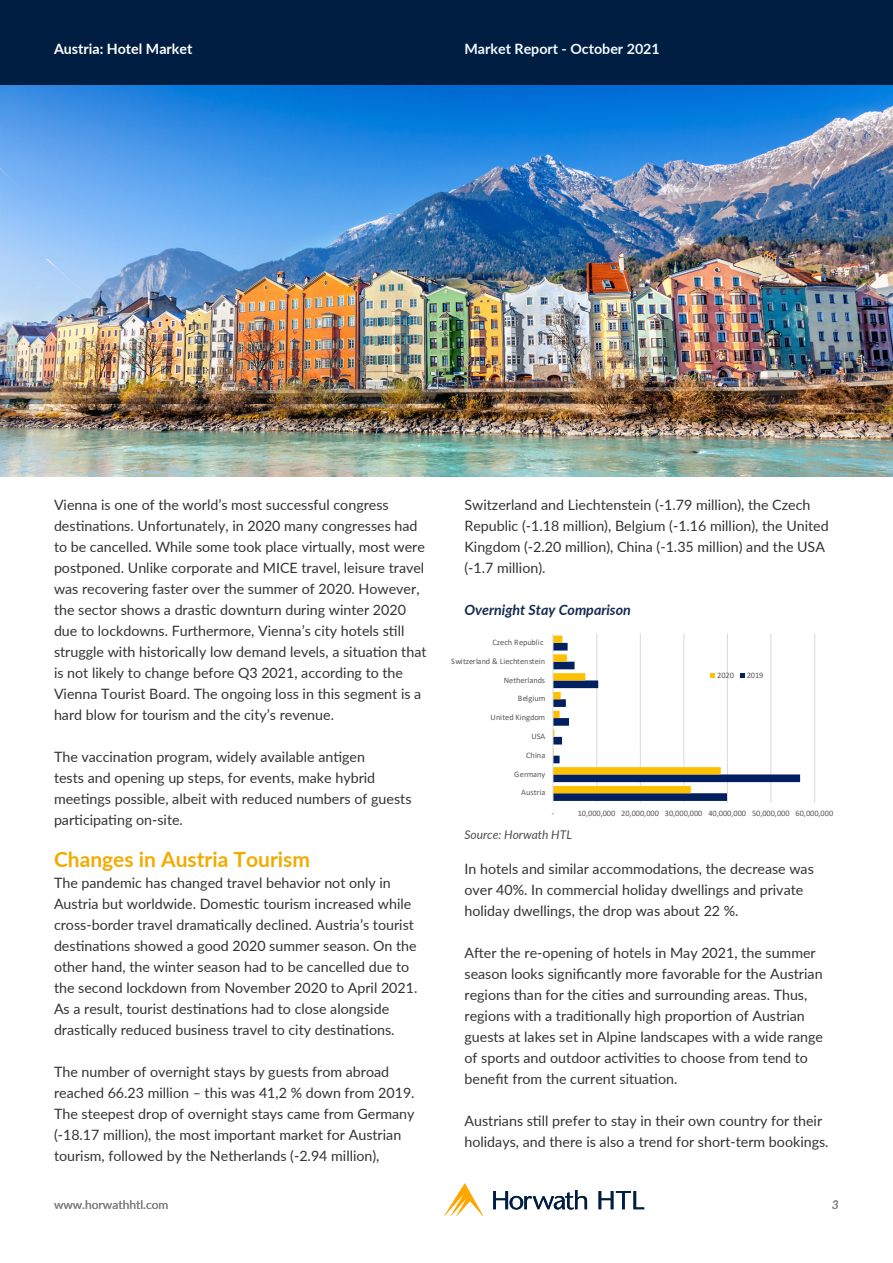
<style>
.page{position:relative;width:893px;height:1263px;background:#fff}
.page>*{position:absolute;margin:0;border:0;box-sizing:border-box;transform-origin:0 0}
.t1{font:700 21px "Lato";color:#f1ab00}
.t2{font:14.25px/21px "Lato";color:#333}
.t3{font:700 14.25px "Lato";color:#fff}
.t4{font:700 14.25px "Lato";color:#f3fafe}
.t5{font:italic 700 14.25px "Lato";color:#162a50}
.t6{font:12px "Lato";color:#808080}
.t7{font:italic 12px "Lato";color:#4d4d4d}
.t8{font:italic 12px "Lato";color:#808080}
.t9{font:8.4px "Calibri";letter-spacing:-.005em;color:#595959}
.t10{font:8.4px "Calibri";letter-spacing:.02em;color:#595959}
</style>
<div class="page">
<div style="left:0;top:0;width:893px;height:85px;background:#001e41"></div>
<svg style="left:444px;top:1183px;width:39px;height:32px"></svg>
<svg style="left:493px;top:1190px;width:94px;height:19px"></svg>
<svg style="left:599px;top:1191px;width:45px;height:18px"></svg>
<img style="left:0;top:85px;width:893px;height:392px">
<hr style="left:597px;top:633px;width:1px;height:170px;background:#d9d9d9">
<hr style="left:640px;top:633px;width:1px;height:170px;background:#d9d9d9">
<hr style="left:684px;top:633px;width:1px;height:170px;background:#d9d9d9">
<hr style="left:727px;top:633px;width:1px;height:170px;background:#d9d9d9">
<hr style="left:771px;top:633px;width:1px;height:170px;background:#d9d9d9">
<hr style="left:814px;top:633px;width:1px;height:170px;background:#d9d9d9">
<hr style="left:553px;top:633px;width:1px;height:170px;background:#d9d9d9">
<svg style="left:553px;top:635px;width:247px;height:166px"></svg>
<p class="t3" style="left:54px;top:38px;width:140px">Austria: Hotel Market</p>
<p class="t4" style="left:464px;top:38px;width:197px">Market Report - October 2021</p>
<p class="t3" style="left:54px;top:38px;width:239px">K ala Lumpur: Top Tier Hotel Market</p>
<p class="t4" style="left:570px;top:38px;width:107px">September 021</p>
<p class="t4" style="left:570px;top:38px;width:54px">End July</p>
<p class="t2" style="left:54px;top:493px;width:374px">Vienna is one of the world’s most successful congress destinations. Unfortunately, in 2020 many congresses had to be cancelled. While some took place virtually, most were postponed. Unlike corporate and MICE travel, leisure travel was recovering faster over the summer of 2020. However, the sector shows a drastic downturn during winter 2020 due to lockdowns. Furthermore, Vienna’s city hotels still struggle with historically low demand levels, a situation that is not likely to change before Q3 2021, according to the Vienna Tourist Board. The ongoing loss in this segment is a hard blow for tourism and the city’s revenue.</p>
<p class="t2" style="left:54px;top:745px;width:359px">The vaccination program, widely available antigen<br>tests and opening up steps, for events, make hybrid meetings possible, albeit with reduced numbers of guests participating on-site.</p>
<p class="t1" style="left:54px;top:844px;width:257px">Changes in Austria Tourism</p>
<p class="t2" style="left:54px;top:871px;width:365px">The pandemic has changed travel behavior not only in Austria but worldwide. Domestic tourism increased while cross-border travel dramatically declined. Austria’s tourist destinations showed a good 2020 summer season. On the other hand, the winter season had to be cancelled due to the second lockdown from November 2020 to April 2021.<br>As a result, tourist destinations had to close alongside drastically reduced business travel to city destinations.</p>
<p class="t2" style="left:54px;top:1060px;width:362px">The number of overnight stays by guests from abroad reached 66.23 million – this was 41,2 % down from 2019.</p>
<p class="t2" style="left:54px;top:1102px;width:362px">The steepest drop of overnight stays came from Germany (-18.17 million), the most important market for Austrian tourism, followed by the Netherlands (-2.94 million),</p>
<p class="t2" style="left:464px;top:493px;width:366px">Switzerland and Liechtenstein (-1.79 million), the Czech Republic (-1.18 million), Belgium (-1.16 million), the United Kingdom (-2.20 million), China (-1.35 million) and the USA (-1.7 million).</p>
<p class="t5" style="left:464px;top:599px;width:168px">Overnight Stay Comparison</p>
<p class="t9" style="left:493px;top:636px;width:52px">Czech Republic</p>
<p class="t9" style="left:451px;top:655px;width:96px">Switzerland &amp; Liechtenstein</p>
<p class="t9" style="left:504px;top:674px;width:43px">Netherlands</p>
<p class="t10" style="left:518px;top:693px;width:29px">Belgium</p>
<p class="t9" style="left:491px;top:711px;width:56px">United Kingdom</p>
<p class="t9" style="left:531px;top:730px;width:15px">USA</p>
<p class="t9" style="left:526px;top:749px;width:21px">China</p>
<p class="t9" style="left:514px;top:768px;width:32px">Germany</p>
<p class="t9" style="left:521px;top:787px;width:26px">Austria</p>
<p class="t9" style="left:717px;top:669px;width:18px">2020</p>
<p class="t9" style="left:747px;top:669px;width:18px">2019</p>
<p class="t9" style="left:552px;top:807px;width:4px">-</p>
<p class="t9" style="left:578px;top:807px;width:257px">10,000,000 20,000,000 30,000,000 40,000,000 50,000,000 60,000,000</p>
<p class="t7" style="left:464px;top:826px;width:109px">Source: Horwath HTL</p>
<p class="t2" style="left:464px;top:858px;width:351px">In hotels and similar accommodations, the decrease was over 40%. In commercial holiday dwellings and private holiday dwellings, the drop was about 22 %.</p>
<p class="t2" style="left:464px;top:942px;width:360px">After the re-opening of hotels in May 2021, the summer season looks significantly more favorable for the Austrian regions than for the cities and surrounding areas. Thus, regions with a traditionally high proportion of Austrian guests at lakes set in Alpine landscapes with a wide range of sports and outdoor activities to choose from tend to benefit from the current situation.</p>
<p class="t2" style="left:464px;top:1110px;width:366px">Austrians still prefer to stay in their own country for their holidays, and there is also a trend for short-term bookings.</p>
<p class="t6" style="left:54px;top:1196px;width:116px">www.horwathhtl.com</p>
<p class="t8" style="left:832px;top:1196px;width:8px">3</p>
</div>
